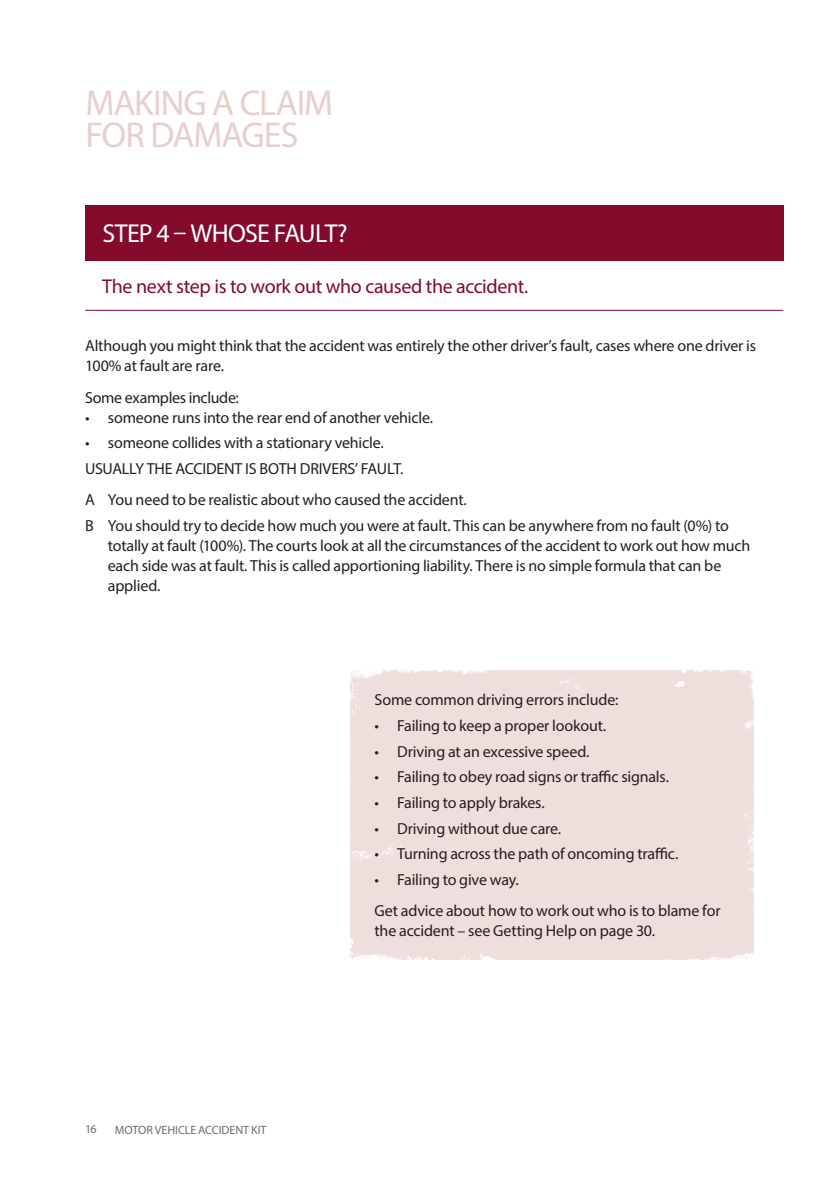
<style>
.page{position:relative;width:840px;height:1191px;background:#fff}
.page>*{position:absolute;margin:0;border:0;box-sizing:border-box;transform-origin:0 0}
.Chapter{font:36px/32px "Myriad Pro";letter-spacing:-.025em;color:#e8cfcc}
.STEP{font:26px "Myriad Pro";letter-spacing:-.035em;color:#fff}
.STEP_body_V2{font:20px "Myriad Pro";letter-spacing:-.02em;color:#830a2b}
.body_bulleted{font:16px "Myriad Pro";letter-spacing:-.01em;color:#231f20}
.body_bulleted_last_p{font:16px/20px "Myriad Pro";letter-spacing:-.015em;color:#231f20}
.body_last_para{font:16px/20px "Myriad Pro";letter-spacing:-.015em;color:#231f20}
.body{font:16px/20px "Myriad Pro";letter-spacing:-.01em;color:#231f20}
.subhead{font:16px "Myriad Pro";letter-spacing:-.02em;color:#231f20}
.t1{font:12px "Myriad Pro";letter-spacing:-.005em;color:#6c6d70}
</style>
<div class="page">
<div style="left:350px;top:671px;width:402px;height:288px;background:#eededc"></div>
<div style="left:85px;top:205px;width:697px;height:56px;background:#830a2b"></div>
<hr style="left:85px;top:310px;width:697px;height:1px;background:#830a2b">
<p class="Chapter" style="left:85px;top:87px;width:249px">MAKING A CLAIM<br>FOR DAMAGES</p>
<p class="STEP" style="left:102px;top:217px;width:247px">STEP 4 – WHOSE FAULT?</p>
<p class="STEP_body_V2" style="left:102px;top:274px;width:427px">The next step is to work out who caused the accident.</p>
<p class="body_last_para" style="left:85px;top:336px;width:672px">Although you might think that the accident was entirely the other driver’s fault, cases where one driver is<br>100% at fault are rare.</p>
<p class="subhead" style="left:85px;top:387px;width:155px">Some examples include:</p>
<p class="body_bulleted" style="left:85px;top:407px;width:349px">• someone runs into the rear end of another vehicle.</p>
<p class="body_bulleted" style="left:85px;top:433px;width:300px">• someone collides with a stationary vehicle.</p>
<p class="body_last_para" style="left:85px;top:458px;width:320px">USUALLY THE ACCIDENT IS BOTH DRIVERS’ FAULT.</p>
<p class="body_bulleted" style="left:85px;top:490px;width:383px">A You need to be realistic about who caused the accident.</p>
<p class="body_bulleted_last_p" style="left:108px;top:515px;width:643px;text-indent:-23px">B You should try to decide how much you were at fault. This can be anywhere from no fault (0%) to totally at fault (100%). The courts look at all the circumstances of the accident to work out how much each side was at fault. This is called apportioning liability. There is no simple formula that can be applied.</p>
<p class="t1" style="left:85px;top:1122px;width:13px">16</p>
<p class="t1" style="left:115px;top:1122px;width:153px">MOTOR VEHICLE ACCIDENT KIT</p>
<p class="body" style="left:374px;top:689px;width:245px">Some common driving errors include:</p>
<p class="body_bulleted" style="left:374px;top:715px;width:233px">• Failing to keep a proper lookout.</p>
<p class="body_bulleted" style="left:374px;top:741px;width:216px">• Driving at an excessive speed.</p>
<p class="body_bulleted" style="left:374px;top:767px;width:296px">• Failing to obey road signs or traffic signals.</p>
<p class="body_bulleted" style="left:374px;top:792px;width:172px">• Failing to apply brakes.</p>
<p class="body_bulleted" style="left:374px;top:818px;width:188px">• Driving without due care.</p>
<p class="body_bulleted" style="left:374px;top:844px;width:305px">• Turning across the path of oncoming traffic.</p>
<p class="body_bulleted_last_p" style="left:374px;top:869px;width:145px">• Failing to give way.</p>
<p class="body" style="left:374px;top:900px;width:347px">Get advice about how to work out who is to blame for the accident – see Getting Help on page 30.</p>
</div>
